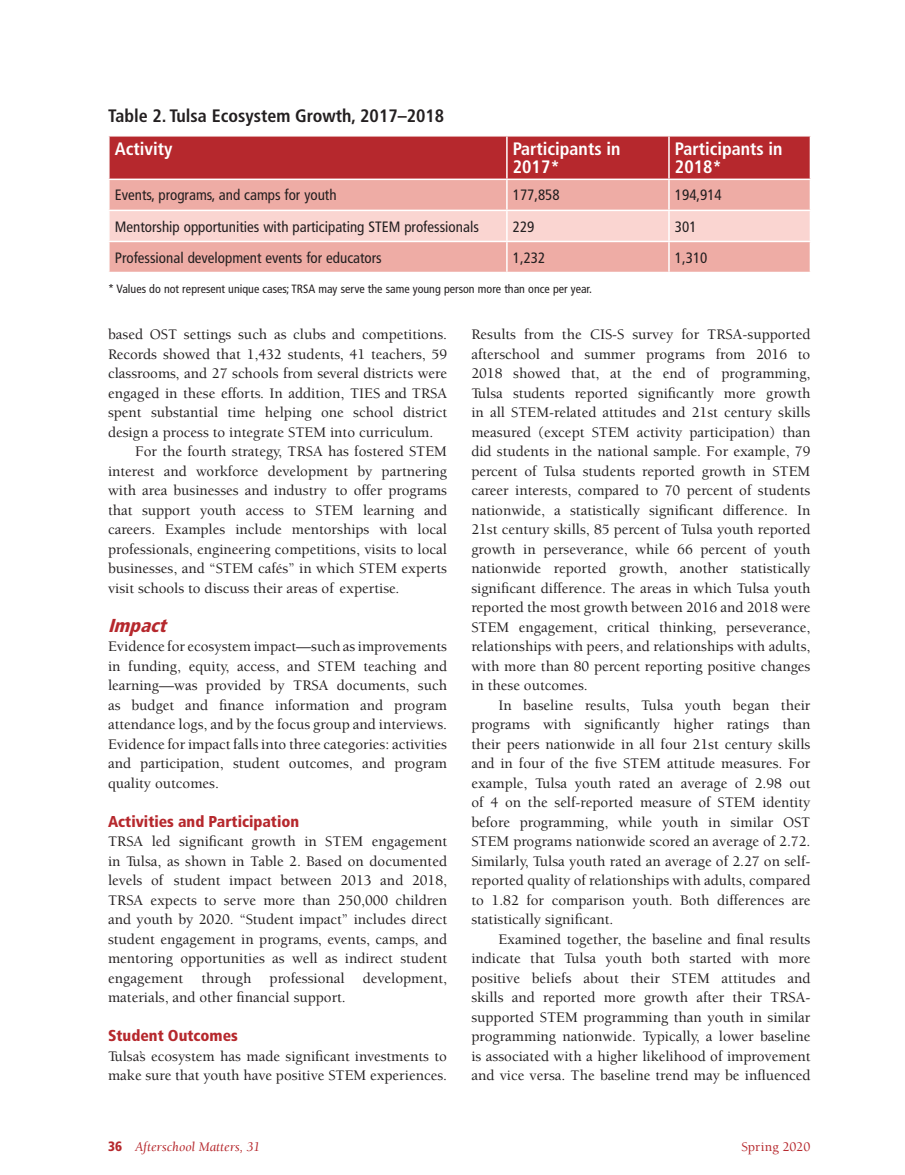
<style>
.page{position:relative;width:905px;height:1175px;background:#fff}
.page>*{position:absolute;margin:0;border:0;box-sizing:border-box;transform-origin:0 0}
.mo-subhead_B{font:italic 900 condensed 18.75px "Frutiger";color:#b6282d}
.table_heading{font:700 condensed 18px/18px "Frutiger";color:#fff}
.t1{font:700 condensed 18px "Frutiger";color:#231f20}
.mo-subhead_C{font:900 condensed 15.75px "Frutiger";color:#b6282d}
.t2{font:500 15px/19.5px "Berkeley";color:#231f20;text-align:justify}
.table_body{font:condensed 15px "Frutiger";color:#231f20}
.t3{font:italic 13.5px "Berkeley";color:#b6282d}
.t4{font:500 13.5px "Berkeley";letter-spacing:.01em;color:#b6282d}
.Table_Note{font:condensed 12px "Frutiger";color:#231f20}
.s1{font-family:"Frutiger";font-weight:900;font-style:normal;font-stretch:condensed}
</style>
<div class="page">
<div style="left:110px;top:136px;width:699px;height:42px;background:#b6282d"></div>
<div style="left:110px;top:180px;width:699px;height:92px;background:#eeaca5"></div>
<div style="left:110px;top:211px;width:699px;height:30px;background:#fad5d1"></div>
<hr style="left:506px;top:136px;width:1px;height:42px;background:#fff">
<hr style="left:668px;top:136px;width:1px;height:42px;background:#fff">
<hr style="left:506px;top:180px;width:1px;height:30px;background:#fff">
<hr style="left:668px;top:180px;width:1px;height:30px;background:#fff">
<hr style="left:108px;top:210px;width:399px;height:1px;background:#fff">
<hr style="left:507px;top:210px;width:162px;height:1px;background:#fff">
<hr style="left:506px;top:211px;width:1px;height:30px;background:#fff">
<hr style="left:669px;top:210px;width:142px;height:1px;background:#fff">
<hr style="left:668px;top:211px;width:1px;height:30px;background:#fff">
<hr style="left:108px;top:241px;width:399px;height:1px;background:#fff">
<hr style="left:507px;top:241px;width:162px;height:1px;background:#fff">
<hr style="left:506px;top:242px;width:1px;height:30px;background:#fff">
<hr style="left:669px;top:241px;width:142px;height:1px;background:#fff">
<hr style="left:668px;top:242px;width:1px;height:30px;background:#fff">
<p class="t1" style="left:108px;top:105px;width:337px">Table 2. Tulsa Ecosystem Growth, 2017–2018</p>
<p class="table_heading" style="left:115px;top:140px;width:59px">Activity</p>
<p class="table_heading" style="left:513px;top:140px;width:109px">Participants in<br>2017*</p>
<p class="table_heading" style="left:675px;top:140px;width:109px">Participants in<br>2018*</p>
<p class="table_body" style="left:115px;top:186px;width:223px">Events, programs, and camps for youth</p>
<p class="table_body" style="left:513px;top:186px;width:48px">177,858</p>
<p class="table_body" style="left:675px;top:186px;width:48px">194,914</p>
<p class="table_body" style="left:115px;top:218px;width:365px">Mentorship opportunities with participating STEM professionals</p>
<p class="table_body" style="left:513px;top:218px;width:23px">229</p>
<p class="table_body" style="left:675px;top:218px;width:23px">301</p>
<p class="table_body" style="left:115px;top:249px;width:268px">Professional development events for educators</p>
<p class="table_body" style="left:513px;top:249px;width:34px">1,232</p>
<p class="table_body" style="left:675px;top:249px;width:34px">1,310</p>
<p class="Table_Note" style="left:108px;top:281px;width:485px">* Values do not represent unique cases; TRSA may serve the same young person more than once per year.</p>
<p class="t2" style="left:108px;top:325px;width:340px">based OST settings such as clubs and competitions.<br>Records showed that 1,432 students, 41 teachers, 59 classrooms, and 27 schools from several districts were engaged in these efforts. In addition, TIES and TRSA spent substantial time helping one school district design a process to integrate STEM into curriculum.</p>
<p class="t2" style="left:108px;top:442px;width:340px;text-indent:27px">For the fourth strategy, TRSA has fostered STEM interest and workforce development by partnering with area businesses and industry to offer programs that support youth access to STEM learning and careers. Examples include mentorships with local professionals, engineering competitions, visits to local businesses, and “STEM cafés” in which STEM experts visit schools to discuss their areas of expertise.</p>
<p class="mo-subhead_B" style="left:108px;top:614px;width:65px">Impact</p>
<p class="t2" style="left:108px;top:637px;width:340px">Evidence for ecosystem impact—such as improvements in funding, equity, access, and STEM teaching and learning—was provided by TRSA documents, such as budget and finance information and program attendance logs, and by the focus group and interviews.<br>Evidence for impact falls into three categories: activities and participation, student outcomes, and program quality outcomes.</p>
<p class="mo-subhead_C" style="left:108px;top:811px;width:193px">Activities and Participation</p>
<p class="t2" style="left:108px;top:832px;width:340px">TRSA led significant growth in STEM engagement in Tulsa, as shown in Table 2. Based on documented levels of student impact between 2013 and 2018, TRSA expects to serve more than 250,000 children and youth by 2020. “Student impact” includes direct student engagement in programs, events, camps, and mentoring opportunities as well as indirect student engagement through professional development, materials, and other financial support.</p>
<p class="mo-subhead_C" style="left:108px;top:1026px;width:131px">Student Outcomes</p>
<p class="t2" style="left:108px;top:1046px;width:340px">Tulsa’s ecosystem has made significant investments to make sure that youth have positive STEM experiences.</p>
<p class="t2" style="left:471px;top:325px;width:340px">Results from the CIS-S survey for TRSA-supported afterschool and summer programs from 2016 to 2018 showed that, at the end of programming, Tulsa students reported significantly more growth in all STEM-related attitudes and 21st century skills measured (except STEM activity participation) than did students in the national sample. For example, 79 percent of Tulsa students reported growth in STEM career interests, compared to 70 percent of students nationwide, a statistically significant difference. In 21st century skills, 85 percent of Tulsa youth reported growth in perseverance, while 66 percent of youth nationwide reported growth, another statistically significant difference. The areas in which Tulsa youth reported the most growth between 2016 and 2018 were STEM engagement, critical thinking, perseverance, relationships with peers, and relationships with adults, with more than 80 percent reporting positive changes in these outcomes.</p>
<p class="t2" style="left:471px;top:695px;width:340px;text-indent:27px">In baseline results, Tulsa youth began their programs with significantly higher ratings than their peers nationwide in all four 21st century skills and in four of the five STEM attitude measures. For example, Tulsa youth rated an average of 2.98 out of 4 on the self-reported measure of STEM identity before programming, while youth in similar OST STEM programs nationwide scored an average of 2.72.<br>Similarly, Tulsa youth rated an average of 2.27 on self&shy;reported quality of relationships with adults, compared to 1.82 for comparison youth. Both differences are statistically significant.</p>
<p class="t2" style="left:471px;top:929px;width:340px;text-indent:27px">Examined together, the baseline and final results indicate that Tulsa youth both started with more positive beliefs about their STEM attitudes and skills and reported more growth after their TRSA&shy;supported STEM programming than youth in similar programming nationwide. Typically, a lower baseline is associated with a higher likelihood of improvement and vice versa. The baseline trend may be influenced</p>
<p class="t3" style="left:108px;top:1139px;width:154px"><span class="s1">36</span> Afterschool Matters, 31</p>
<p class="t4" style="left:741px;top:1139px;width:71px">Spring 2020</p>
</div>
